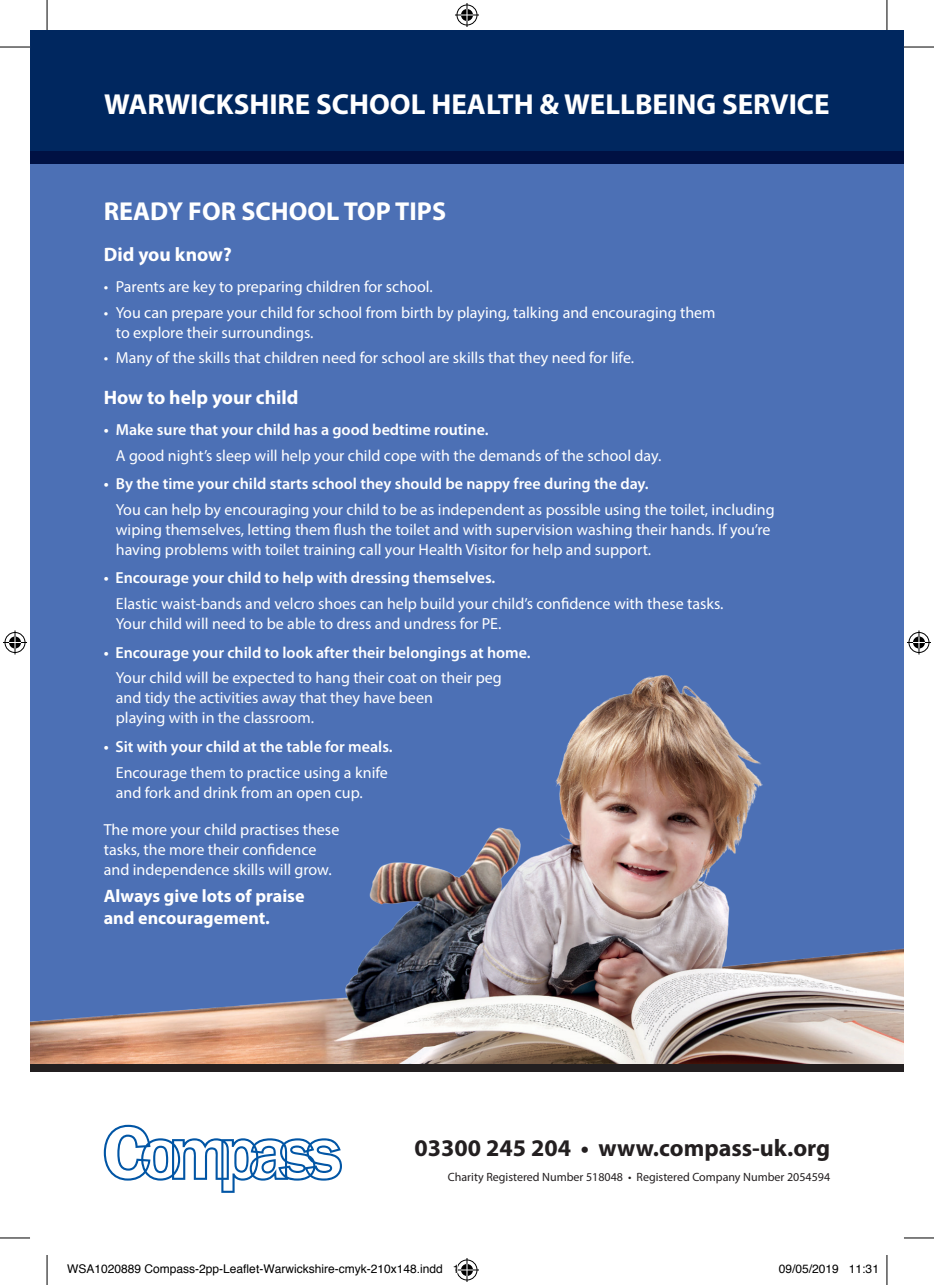
<style>
.page{position:relative;width:934px;height:1285px;background:#fff}
.page>*{position:absolute;margin:0;border:0;box-sizing:border-box;transform-origin:0 0}
.t1{font:700 29px "Myriad Pro";color:#fff}
.t2{font:700 26px "Myriad Pro";color:#fff}
.t3{font:700 24px "Myriad Pro";color:#231f20}
.t4{font:700 19.6px "Myriad Pro";color:#fff}
.t5{font:700 18px/22px "Myriad Pro";color:#fff}
.t6{font:16px/20px "Myriad Pro";color:#fff}
.t7{font:600 16px "Myriad Pro";color:#fff}
.t8{font:12px "Helvetica";color:#000}
.t9{font:12px "Myriad Pro";color:#231f20}
</style>
<div class="page">
<div style="left:30px;top:151px;width:873px;height:918px;background:#4c70b5"></div>
<img style="left:30px;top:675px;width:873px;height:389px">
<div style="left:30px;top:1064px;width:873px;height:7px;background:#231f20"></div>
<svg style="left:104px;top:1124px;width:238px;height:68px"></svg>
<div style="left:30px;top:30px;width:873px;height:133px;background:#00275f"></div>
<hr style="left:0;top:47px;width:30px;height:1px;background:#000">
<hr style="left:903px;top:47px;width:30px;height:1px;background:#000">
<hr style="left:0;top:1237px;width:30px;height:1px;background:#000">
<hr style="left:903px;top:1237px;width:30px;height:1px;background:#000">
<hr style="left:47px;top:0;width:1px;height:30px;background:#000">
<hr style="left:47px;top:1255px;width:1px;height:30px;background:#000">
<hr style="left:886px;top:0;width:1px;height:30px;background:#000">
<hr style="left:886px;top:1255px;width:1px;height:30px;background:#000">
<svg style="left:455px;top:3px;width:24px;height:24px"></svg>
<svg style="left:3px;top:630px;width:24px;height:24px"></svg>
<svg style="left:907px;top:630px;width:23px;height:24px"></svg>
<svg style="left:455px;top:1258px;width:24px;height:24px"></svg>
<h1 class="t1" style="left:104px;top:85px;width:726px">WARWICKSHIRE SCHOOL HEALTH &amp; WELLBEING SERVICE</h1>
<h2 class="t2" style="left:104px;top:194px;width:343px">READY FOR SCHOOL TOP TIPS</h2>
<p class="t4" style="left:104px;top:241px;width:129px">Did you know?</p>
<p class="t6" style="left:104px;top:276px;width:330px">• Parents are key to preparing children for school.</p>
<p class="t6" style="left:116px;top:302px;width:601px;text-indent:-12px">• You can prepare your child for school from birth by playing, talking and encouraging them to explore their surroundings.</p>
<p class="t6" style="left:104px;top:348px;width:531px">• Many of the skills that children need for school are skills that they need for life.</p>
<p class="t4" style="left:104px;top:384px;width:196px">How to help your child</p>
<p class="t7" style="left:104px;top:419px;width:386px">• Make sure that your child has a good bedtime routine.</p>
<p class="t6" style="left:116px;top:445px;width:547px">A good night’s sleep will help your child cope with the demands of the school day.</p>
<p class="t7" style="left:104px;top:474px;width:546px">• By the time your child starts school they should be nappy free during the day.</p>
<p class="t6" style="left:116px;top:499px;width:660px">You can help by encouraging your child to be as independent as possible using the toilet, including wiping themselves, letting them flush the toilet and with supervision washing their hands. If you’re having problems with toilet training call your Health Visitor for help and support.</p>
<p class="t7" style="left:104px;top:568px;width:393px">• Encourage your child to help with dressing themselves.</p>
<p class="t6" style="left:116px;top:593px;width:609px">Elastic waist-bands and velcro shoes can help build your child’s confidence with these tasks.<br>Your child will need to be able to dress and undress for PE.</p>
<p class="t7" style="left:104px;top:642px;width:428px">• Encourage your child to look after their belongings at home.</p>
<p class="t6" style="left:116px;top:667px;width:387px">Your child will be expected to hang their coat on their peg and tidy the activities away that they have been<br>playing with in the classroom.</p>
<p class="t7" style="left:104px;top:736px;width:290px">• Sit with your child at the table for meals.</p>
<p class="t6" style="left:116px;top:762px;width:273px">Encourage them to practice using a knife and fork and drink from an open cup.</p>
<p class="t6" style="left:104px;top:819px;width:237px">The more your child practises these tasks, the more their confidence and independence skills will grow.</p>
<p class="t5" style="left:104px;top:884px;width:202px">Always give lots of praise and encouragement.</p>
<h3 class="t3" style="left:414px;top:1131px;width:417px">03300 245 204 • www.compass-uk.org</h3>
<p class="t9" style="left:447px;top:1169px;width:383px">Charity Registered Number 518048 • Registered Company Number 2054594</p>
<p class="t8" style="left:67px;top:1259px;width:394px">WSA1020889 Compass-2pp-Leaflet-Warwickshire-cmyk-210x148.indd 1</p>
<p class="t8" style="left:778px;top:1259px;width:102px">09/05/2019 11:31</p>
</div>
